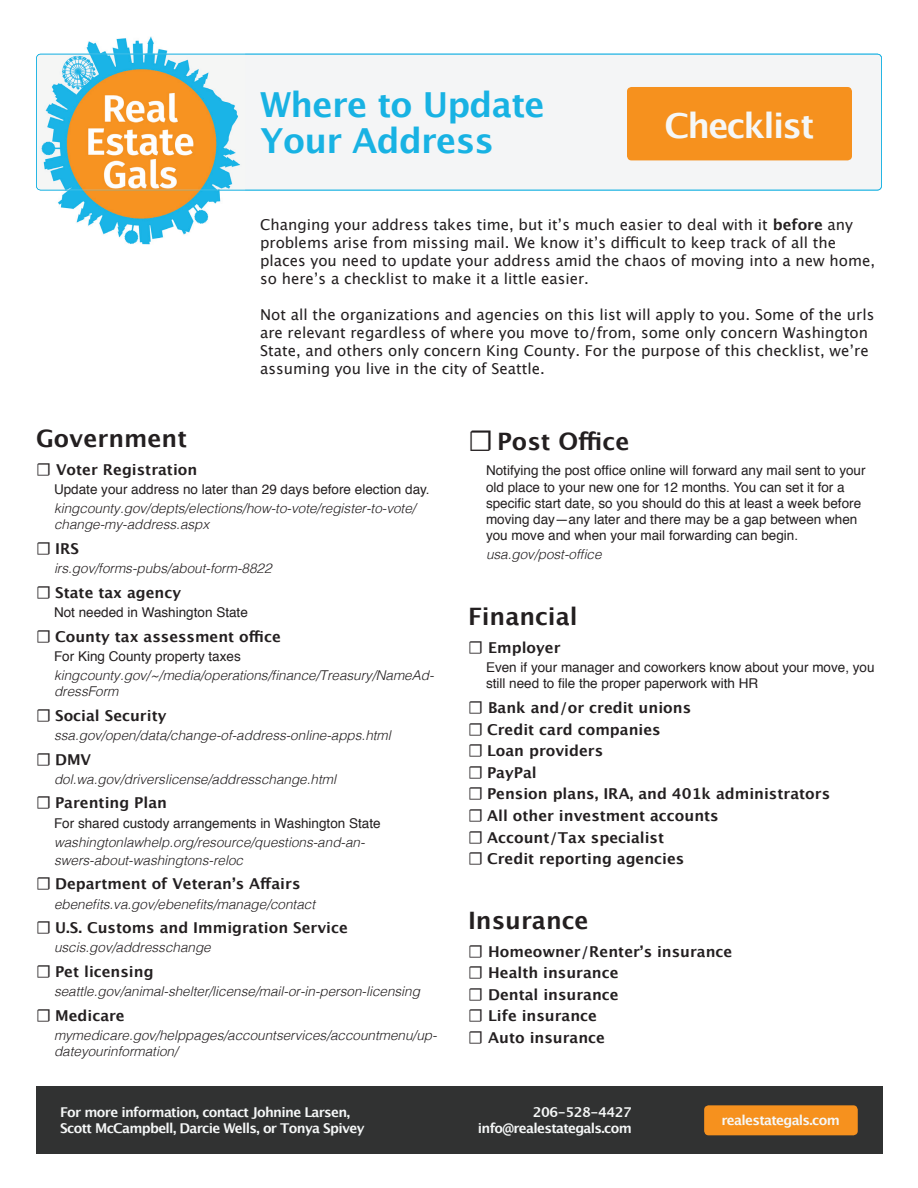
<style>
.page{position:relative;width:918px;height:1188px;background:#fff}
.page>*{position:absolute;margin:0;border:0;box-sizing:border-box;transform-origin:0 0}
.t1{font:700 34.5px/36px "Lucida Grande";letter-spacing:-.02em;color:#18b2e3}
.t2{font:700 34.5px "Lucida Grande";letter-spacing:-.05em;color:#f5f7f7}
.t3{font:700 24px "Lucida Grande";color:#231f20}
.t4{font:15px/18px "Lucida Grande";color:#231f20}
.t5{font:700 15px/21.6px "Lucida Grande";color:#231f20}
.t6{font:italic 300 13.5px/16.2px "Helvetica";color:#231f20}
.t7{font:13.5px/16.2px "Helvetica";color:#231f20}
.t8{font:700 13.5px "Lucida Grande";letter-spacing:-.05em;color:#f5f7f7}
.s1{font-weight:700}
.s2{font-family:"Minion Pro";font-size:18px}
.s3{font-family:"Minion Pro";font-size:30px}
</style>
<div class="page">
<div style="left:36px;top:1087px;width:846px;height:67px;background:#313232"></div>
<div style="left:704px;top:1105px;width:154px;height:30px;background:#f6911e;border-radius:4px"></div>
<div style="left:245px;top:54px;width:637px;height:137px;background:#f4f5f6"></div>
<img style="left:39px;top:36px;width:206px;height:18px">
<img style="left:58px;top:191px;width:163px;height:54px">
<img style="left:36px;top:54px;width:209px;height:137px">
<div style="left:627px;top:87px;width:225px;height:73px;background:#f6911e;border-radius:4px"></div>
<h1 class="t1" style="left:260px;top:86px;width:286px">Where to Update<br>Your Address</h1>
<h1 class="t2" style="left:665px;top:97px;width:151px">Checklist</h1>
<p class="t4" style="left:260px;top:216px;width:617px">Changing your address takes time, but itʼs much easier to deal with it <span class="s1">before</span> any problems arise from missing mail. We know itʼs difficult to keep track of all the places you need to update your address amid the chaos of moving into a new home, so hereʼs a checklist to make it a little easier.</p>
<p class="t4" style="left:260px;top:306px;width:616px">Not all the organizations and agencies on this list will apply to you. Some of the urls are relevant regardless of where you move to/from, some only concern Washington State, and others only concern King County. For the purpose of this checklist, weʼre assuming you live in the city of Seattle.</p>
<h2 class="t3" style="left:36px;top:419px;width:153px">Government</h2>
<p class="t5" style="left:36px;top:459px;width:163px"><span class="s2">☐</span> Voter Registration</p>
<p class="t7" style="left:54px;top:482px;width:377px">Update your address no later than 29 days before election day.</p>
<p class="t6" style="left:54px;top:500px;width:363px">kingcounty.gov/depts/elections/how-to-vote/register-to-vote/ change-my-address.aspx</p>
<p class="t5" style="left:36px;top:538px;width:45px"><span class="s2">☐</span> IRS</p>
<p class="t6" style="left:54px;top:560px;width:219px">irs.gov/forms-pubs/about-form-8822</p>
<p class="t5" style="left:36px;top:582px;width:147px"><span class="s2">☐</span> State tax agency</p>
<p class="t7" style="left:54px;top:605px;width:195px">Not needed in Washington State</p>
<p class="t5" style="left:36px;top:625px;width:246px"><span class="s2">☐</span> County tax assessment office</p>
<p class="t7" style="left:54px;top:648px;width:188px">For King County property taxes</p>
<p class="t6" style="left:54px;top:666px;width:381px">kingcounty.gov/~/media/operations/finance/Treasury/NameAd&shy;dressForm</p>
<p class="t5" style="left:36px;top:705px;width:132px"><span class="s2">☐</span> Social Security</p>
<p class="t6" style="left:54px;top:726px;width:338px">ssa.gov/open/data/change-of-address-online-apps.html</p>
<p class="t5" style="left:36px;top:748px;width:57px"><span class="s2">☐</span> DMV</p>
<p class="t6" style="left:54px;top:770px;width:284px">dol.wa.gov/driverslicense/addresschange.html</p>
<p class="t5" style="left:36px;top:792px;width:133px"><span class="s2">☐</span> Parenting Plan</p>
<p class="t7" style="left:54px;top:815px;width:328px">For shared custody arrangements in Washington State</p>
<p class="t6" style="left:54px;top:832px;width:312px;line-height:18px">washingtonlawhelp.org/resource/questions-and-an&shy;swers-about-washingtons-reloc</p>
<p class="t5" style="left:36px;top:873px;width:266px"><span class="s2">☐</span> Department of Veteranʼs Affairs</p>
<p class="t6" style="left:54px;top:895px;width:263px">ebenefits.va.gov/ebenefits/manage/contact</p>
<p class="t5" style="left:36px;top:917px;width:313px"><span class="s2">☐</span> U.S. Customs and Immigration Service</p>
<p class="t6" style="left:54px;top:939px;width:158px">uscis.gov/addresschange</p>
<p class="t5" style="left:36px;top:961px;width:119px"><span class="s2">☐</span> Pet licensing</p>
<p class="t6" style="left:54px;top:983px;width:368px">seattle.gov/animal-shelter/license/mail-or-in-person-licensing</p>
<p class="t5" style="left:36px;top:1005px;width:90px"><span class="s2">☐</span> Medicare</p>
<p class="t6" style="left:54px;top:1026px;width:384px">mymedicare.gov/helppages/accountservices/accountmenu/up&shy;dateyourinformation/</p>
<h2 class="t3" style="left:468px;top:422px;width:163px"><span class="s3">☐</span> Post Office</h2>
<p class="t7" style="left:486px;top:463px;width:381px">Notifying the post office online will forward any mail sent to your old place to your new one for 12 months. You can set it for a specific start date, so you should do this at least a week before moving day—any later and there may be a gap between when you move and when your mail forwarding can begin.</p>
<p class="t6" style="left:486px;top:546px;width:117px">usa.gov/post-office</p>
<h2 class="t3" style="left:468px;top:597px;width:111px">Financial</h2>
<p class="t5" style="left:468px;top:637px;width:94px"><span class="s2">☐</span> Employer</p>
<p class="t7" style="left:486px;top:660px;width:390px">Even if your manager and coworkers know about your move, you still need to file the proper paperwork with HR</p>
<p class="t5" style="left:468px;top:697px;width:364px"><span class="s2">☐</span> Bank and/or credit unions<br><span class="s2">☐</span> Credit card companies<br><span class="s2">☐</span> Loan providers<br><span class="s2">☐</span> PayPal<br><span class="s2">☐</span> Pension plans, IRA, and 401k administrators <span class="s2">☐</span> All other investment accounts<br><span class="s2">☐</span> Account/Tax specialist<br><span class="s2">☐</span> Credit reporting agencies</p>
<h2 class="t3" style="left:468px;top:901px;width:122px">Insurance</h2>
<p class="t5" style="left:468px;top:940px;width:266px"><span class="s2">☐</span> Homeowner/Renterʼs insurance <span class="s2">☐</span> Health insurance<br><span class="s2">☐</span> Dental insurance<br><span class="s2">☐</span> Life insurance<br><span class="s2">☐</span> Auto insurance</p>
<p class="t8" style="left:60px;top:1101px;width:291px">For more information, contact Johnine Larsen,</p>
<p class="t8" style="left:533px;top:1101px;width:100px">206-528-4427</p>
<p class="t8" style="left:60px;top:1117px;width:306px">Scott McCampbell, Darcie Wells, or Tonya Spivey</p>
<p class="t8" style="left:478px;top:1117px;width:156px">info@realestategals.com</p>
<p class="t8" style="left:721px;top:1109px;width:120px">realestategals.com</p>
</div>
